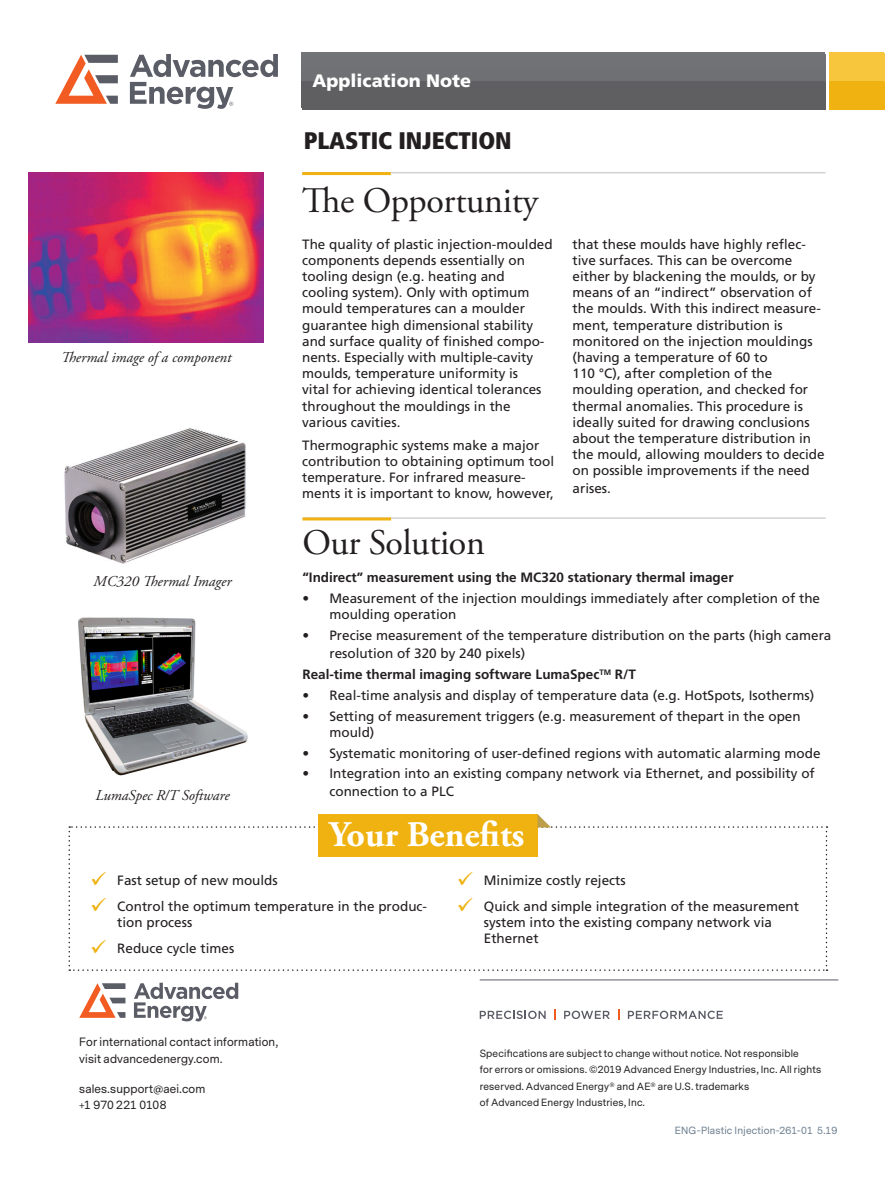
<style>
.page{position:relative;width:893px;height:1188px;background:#fff}
.page>*{position:absolute;margin:0;border:0;box-sizing:border-box;transform-origin:0 0}
.H0_Header{font:36px "Adobe Garamond Pro";letter-spacing:-.01em;color:#231f20}
.Drop_Cap{font:700 36px "Adobe Garamond Pro";color:#fff}
.Sub_Heading_2{font:900 condensed 24px "Frutiger LT Std";letter-spacing:-.005em;color:#231f20}
.Header_White{font:900 18px "Frutiger LT Std";color:#fff}
.Image_Caption{font:italic 15px "Adobe Garamond Pro";color:#231f20}
.Column_Text{font:13.5px/16.2px "Frutiger LT Std";color:#231f20}
.Column_Text-2{font:700 13.5px "Frutiger LT Std";color:#231f20}
.t1{font:11.25px/16.5px "Messina Sans";letter-spacing:.015em;color:#231f20}
.t2{font:9.75px/16.5px "Messina Sans";letter-spacing:.02em;color:#231f20}
.t3{font:9.75px "Messina Sans";letter-spacing:.02em;color:#6c7e8e}
</style>
<div class="page">
<hr style="left:480px;top:980px;width:358px;height:1px;background:#5a5c66">
<svg style="left:480px;top:1011px;width:66px;height:8px"></svg>
<svg style="left:564px;top:1011px;width:46px;height:8px"></svg>
<svg style="left:628px;top:1011px;width:95px;height:8px"></svg>
<svg style="left:79px;top:983px;width:46px;height:35px"></svg>
<svg style="left:134px;top:983px;width:104px;height:38px"></svg>
<div style="left:302px;top:53px;width:523px;height:55px;background:linear-gradient(to right,#68686b,#68686b)"></div>
<svg style="left:829px;top:53px;width:55px;height:55px;background:#f3bc27"></svg>
<img style="left:28px;top:173px;width:236px;height:169px">
<hr style="left:302px;top:172px;width:523px;height:1px;background:#d1d2d4">
<hr style="left:302px;top:172px;width:89px;height:3px;background:#efb211">
<hr style="left:302px;top:517px;width:524px;height:2px;background:#d1d2d4">
<hr style="left:302px;top:518px;width:89px;height:3px;background:#efb211">
<img style="left:64px;top:428px;width:182px;height:136px">
<img style="left:78px;top:617px;width:170px;height:159px">
<svg style="left:55px;top:55px;width:63px;height:49px"></svg>
<svg style="left:130px;top:54px;width:148px;height:55px"></svg>
<svg style="left:69px;top:814px;width:758px;height:157px"></svg>
<p class="Image_Caption" style="left:61px;top:348px;width:172px">Thermal image of a component</p>
<p class="Image_Caption" style="left:94px;top:572px;width:139px">MC320 Thermal Imager</p>
<p class="Image_Caption" style="left:96px;top:786px;width:136px">LumaSpec R/T Software</p>
<p class="Header_White" style="left:313px;top:70px;width:160px">Application Note</p>
<p class="Sub_Heading_2" style="left:304px;top:126px;width:209px">PLASTIC INJECTION</p>
<p class="H0_Header" style="left:302px;top:179px;width:238px">The Opportunity</p>
<p class="Column_Text" style="left:302px;top:236px;width:252px">The quality of plastic injection-moulded components depends essentially on tooling design (e.g. heating and cooling system). Only with optimum mould temperatures can a moulder guarantee high dimensional stability and surface quality of finished compo&shy;nents. Especially with multiple-cavity moulds, temperature uniformity is<br>vital for achieving identical tolerances throughout the mouldings in the various cavities.</p>
<p class="Column_Text" style="left:302px;top:437px;width:254px">Thermographic systems make a major contribution to obtaining optimum tool temperature. For infrared measure&shy;ments it is important to know, however,</p>
<p class="H0_Header" style="left:302px;top:521px;width:184px">Our Solution</p>
<p class="Column_Text" style="left:573px;top:236px;width:254px">that these moulds have highly reflec&shy;tive surfaces. This can be overcome either by blackening the moulds, or by means of an “indirect” observation of the moulds. With this indirect measure&shy;ment, temperature distribution is monitored on the injection mouldings (having a temperature of 60 to<br>110 °C), after completion of the moulding operation, and checked for thermal anomalies. This procedure is ideally suited for drawing conclusions about the temperature distribution in the mould, allowing moulders to decide on possible improvements if the need</p>
<p class="Column_Text" style="left:573px;top:481px;width:40px">arises.</p>
<p class="Column_Text-2" style="left:302px;top:570px;width:433px">“Indirect” measurement using the MC320 stationary thermal imager</p>
<p class="Column_Text" style="left:329px;top:591px;width:492px;text-indent:-27px">• Measurement of the injection mouldings immediately after completion of the moulding operation</p>
<p class="Column_Text" style="left:329px;top:627px;width:503px;line-height:18px;text-indent:-27px">• Precise measurement of the temperature distribution on the parts (high camera resolution of 320 by 240 pixels)</p>
<p class="Column_Text-2" style="left:302px;top:666px;width:335px">Real-time thermal imaging software LumaSpec<sup>TM</sup> R/T</p>
<p class="Column_Text" style="left:302px;top:687px;width:513px">• Real-time analysis and display of temperature data (e.g. HotSpots, Isotherms)</p>
<p class="Column_Text" style="left:329px;top:708px;width:473px;text-indent:-27px">• Setting of measurement triggers (e.g. measurement of thepart in the open mould)</p>
<p class="Column_Text" style="left:302px;top:745px;width:520px">• Systematic monitoring of user-defined regions with automatic alarming mode</p>
<p class="Column_Text" style="left:329px;top:765px;width:487px;line-height:18px;text-indent:-27px">• Integration into an existing company network via Ethernet, and possibility of connection to a PLC</p>
<p class="Drop_Cap" style="left:329px;top:814px;width:197px">Your Benefits</p>
<p class="Column_Text" style="left:117px;top:872px;width:162px">Fast setup of new moulds</p>
<p class="Column_Text" style="left:117px;top:898px;width:311px">Control the optimum temperature in the produc&shy;tion process</p>
<p class="Column_Text" style="left:117px;top:940px;width:119px">Reduce cycle times</p>
<p class="t1" style="left:79px;top:1034px;width:200px">For international contact information, visit advancedenergy.com.</p>
<p class="t1" style="left:79px;top:1081px;width:128px">sales.support@aei.com +1 970 221 0108</p>
<p class="Column_Text" style="left:484px;top:872px;width:143px">Minimize costly rejects</p>
<p class="Column_Text" style="left:484px;top:898px;width:317px">Quick and simple integration of the measurement system into the existing company network via<br>Ethernet</p>
<p class="t2" style="left:480px;top:1045px;width:343px">Specifications are subject to change without notice. Not responsible<br>for errors or omissions. ©2019 Advanced Energy Industries, Inc. All rights reserved. Advanced Energy® and AE® are U.S. trademarks<br>of Advanced Energy Industries, Inc.</p>
<p class="t3" style="left:675px;top:1124px;width:164px">ENG-Plastic Injection-261-01 5.19</p>
</div>
